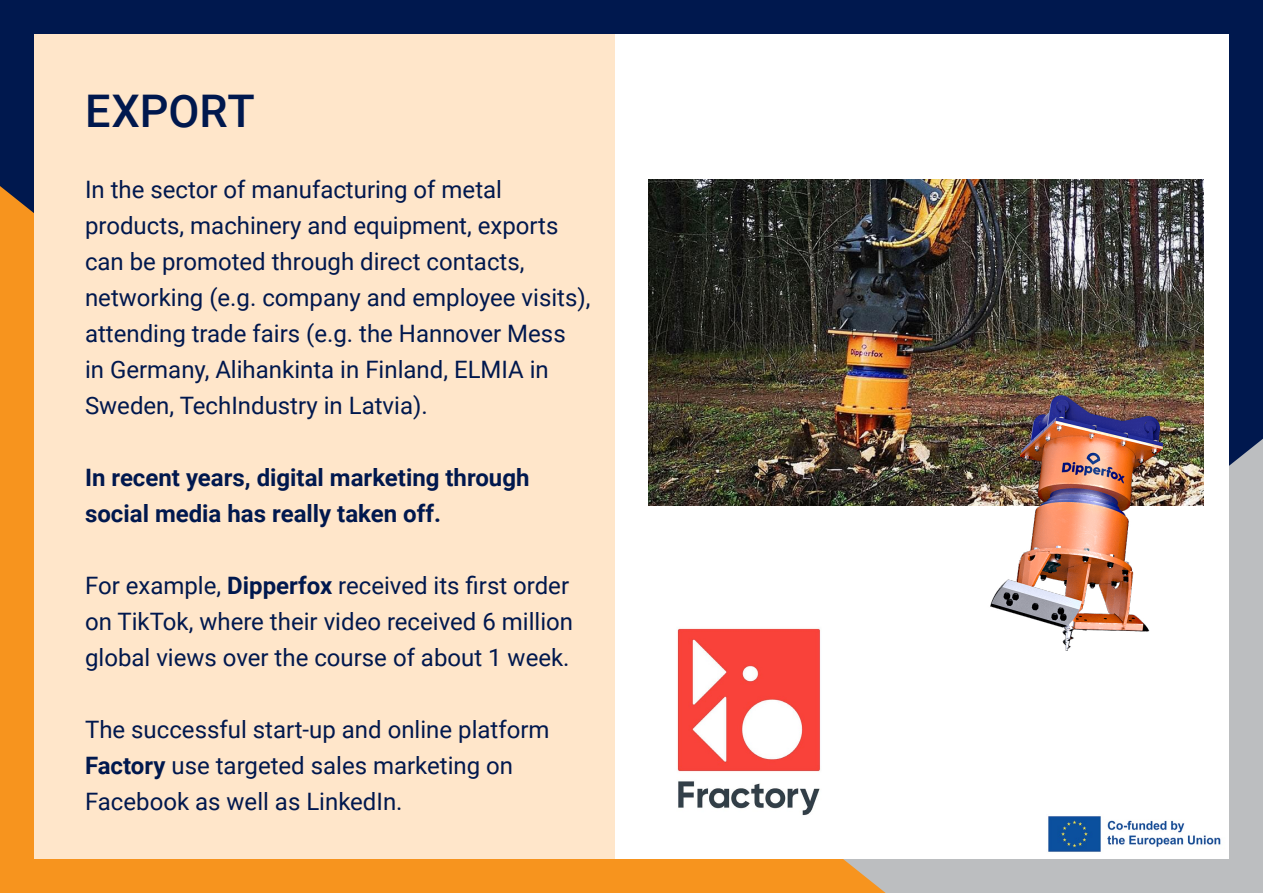
<style>
.page{position:relative;width:1263px;height:893px;background:#00184e}
.page>*{position:absolute;margin:0;border:0;box-sizing:border-box;transform-origin:0 0}
.t1{font:500 45px "Roboto";color:#00184e}
.Txt{font:24px/36px "Roboto";color:#00184e}
.Txt-2{font:700 24px/36px "Roboto";color:#00184e}
.s1{font-weight:700}
</style>
<div class="page">
<div style="left:886px;top:439px;width:377px;height:454px;background:#bcbec0"></div>
<div style="left:0;top:186px;width:886px;height:707px;background:#f7941e"></div>
<div style="left:34px;top:34px;width:1195px;height:825px;background:#fff"></div>
<img style="left:1048px;top:816px;width:173px;height:36px">
<img style="left:648px;top:180px;width:555px;height:325px">
<div style="left:34px;top:34px;width:580px;height:825px;background:#ffe6ca"></div>
<img style="left:677px;top:628px;width:144px;height:188px">
<img style="left:978px;top:395px;width:197px;height:255px">
<p class="t1" style="left:85px;top:80px;width:171px">EXPORT</p>
<p class="Txt" style="left:85px;top:171px;width:507px">In the sector of manufacturing of metal products, machinery and equipment, exports can be promoted through direct contacts, networking (e.g. company and employee visits), attending trade fairs (e.g. the Hannover Mess in Germany, Alihankinta in Finland, ELMIA in Sweden, TechIndustry in Latvia).</p>
<p class="Txt-2" style="left:85px;top:459px;width:446px">In recent years, digital marketing through social media has really taken off.</p>
<p class="Txt" style="left:85px;top:567px;width:490px">For example, <span class="s1">Dipperfox</span> received its first order on TikTok, where their video received 6 million global views over the course of about 1 week.</p>
<p class="Txt" style="left:85px;top:711px;width:466px">The successful start-up and online platform<br><span class="s1">Factory</span> use targeted sales marketing on<br>Facebook as well as LinkedIn.</p>
</div>
